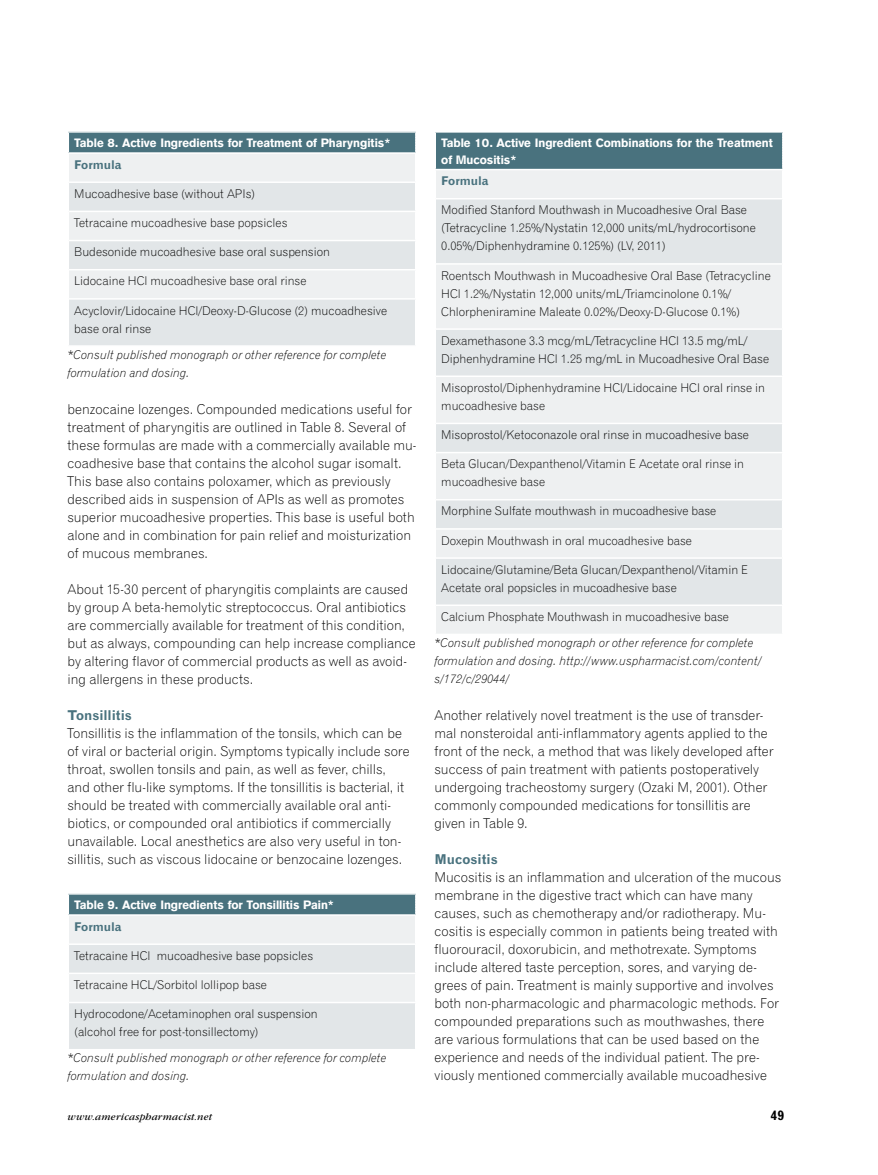
<style>
.page{position:relative;width:878px;height:1175px;background:#fff}
.page>*{position:absolute;margin:0;border:0;box-sizing:border-box;transform-origin:0 0}
.t1{font:13.5px/18px "Gothic 720 BT Light B";color:#000}
.t2{font:13.5px "Gothic 720 BT Bold B";color:#49727e}
.t3{font:13.5px "Gothic 720 BT Bold B";color:#000}
.t4{font:12px/18px "Gothic 720 BT Light B";color:#000}
.t5{font:12px/18px "Gothic 720 BT Light Italic B";color:#000}
.t6{font:12px/16.5px "Gothic 725 BT Black A";color:#fff}
.t7{font:12px "Gothic 720 BT Bold B";color:#49727e}
.t8{font:italic 10.5px "Garamond";letter-spacing:.025em;color:#000}
</style>
<div class="page">
<div style="left:68px;top:132px;width:348px;height:21px;background:#49727e"></div>
<div style="left:69px;top:154px;width:346px;height:27px;background:#eef0f1"></div>
<svg style="left:69px;top:183px;width:346px;height:162px;background:#e6e9eb"></svg>
<hr style="left:68px;top:131px;width:348px;height:2px;background:#fff">
<hr style="left:69px;top:211px;width:347px;height:1px;background:#fff">
<hr style="left:69px;top:240px;width:347px;height:1px;background:#fff">
<hr style="left:69px;top:269px;width:347px;height:1px;background:#fff">
<hr style="left:69px;top:298px;width:347px;height:1px;background:#fff">
<svg style="left:415px;top:133px;width:1px;height:19px"></svg>
<hr style="left:68px;top:152px;width:348px;height:2px;background:#fff">
<svg style="left:68px;top:133px;width:1px;height:20px"></svg>
<svg style="left:68px;top:894px;width:348px;height:155px;background:#d4dcde"></svg>
<hr style="left:68px;top:1002px;width:1px;height:46px;background:#fff">
<div style="left:435px;top:132px;width:347px;height:38px;background:#49727e"></div>
<div style="left:436px;top:170px;width:346px;height:463px;background:#eef0f1"></div>
<svg style="left:436px;top:199px;width:346px;height:405px;background:#e7eaec"></svg>
<hr style="left:434px;top:131px;width:349px;height:2px;background:#fff">
<hr style="left:434px;top:133px;width:2px;height:36px;background:#fff">
<hr style="left:436px;top:198px;width:347px;height:1px;background:#fff">
<hr style="left:436px;top:263px;width:347px;height:2px;background:#fff">
<hr style="left:436px;top:328px;width:347px;height:2px;background:#fff">
<hr style="left:436px;top:375px;width:347px;height:2px;background:#fff">
<hr style="left:436px;top:422px;width:347px;height:2px;background:#fff">
<hr style="left:436px;top:452px;width:347px;height:1px;background:#fff">
<hr style="left:436px;top:499px;width:347px;height:1px;background:#fff">
<hr style="left:436px;top:528px;width:347px;height:1px;background:#fff">
<hr style="left:436px;top:557px;width:347px;height:2px;background:#fff">
<hr style="left:436px;top:604px;width:347px;height:2px;background:#fff">
<svg style="left:782px;top:133px;width:1px;height:36px"></svg>
<hr style="left:434px;top:169px;width:349px;height:1px;background:#fff">
<p class="t6" style="left:74px;top:134px;width:317px">Table 8. Active Ingredients for Treatment of Pharyngitis*</p>
<p class="t7" style="left:74px;top:157px;width:49px">Formula</p>
<p class="t4" style="left:74px;top:184px;width:182px">Mucoadhesive base (without APIs)</p>
<p class="t4" style="left:74px;top:214px;width:215px">Tetracaine mucoadhesive base popsicles</p>
<p class="t4" style="left:74px;top:243px;width:257px">Budesonide mucoadhesive base oral suspension</p>
<p class="t4" style="left:74px;top:272px;width:234px">Lidocaine HCl mucoadhesive base oral rinse</p>
<p class="t4" style="left:74px;top:301px;width:314px">Acyclovir/Lidocaine HCl/Deoxy-D-Glucose (2) mucoadhesive base oral rinse</p>
<p class="t5" style="left:67px;top:345px;width:320px">*Consult published monograph or other reference for complete formulation and dosing.</p>
<p class="t1" style="left:68px;top:400px;width:350px">benzocaine lozenges. Compounded medications useful for treatment of pharyngitis are outlined in Table 8. Several of these formulas are made with a commercially available mu&shy;coadhesive base that contains the alcohol sugar isomalt.<br>This base also contains poloxamer, which as previously described aids in suspension of APIs as well as promotes superior mucoadhesive properties. This base is useful both alone and in combination for pain relief and moisturization of mucous membranes.</p>
<p class="t1" style="left:68px;top:580px;width:350px">About 15-30 percent of pharyngitis complaints are caused by group A beta-hemolytic streptococcus. Oral antibiotics are commercially available for treatment of this condition, but as always, compounding can help increase compliance by altering flavor of commercial products as well as avoid&shy;ing allergens in these products.</p>
<p class="t2" style="left:68px;top:707px;width:66px">Tonsillitis</p>
<p class="t1" style="left:68px;top:724px;width:343px">Tonsillitis is the inflammation of the tonsils, which can be of viral or bacterial origin. Symptoms typically include sore throat, swollen tonsils and pain, as well as fever, chills, and other flu-like symptoms. If the tonsillitis is bacterial, it should be treated with commercially available oral anti&shy;biotics, or compounded oral antibiotics if commercially unavailable. Local anesthetics are also very useful in ton&shy;sillitis, such as viscous lidocaine or benzocaine lozenges.</p>
<p class="t6" style="left:74px;top:896px;width:261px">Table 9. Active Ingredients for Tonsillitis Pain*</p>
<p class="t7" style="left:74px;top:919px;width:49px">Formula</p>
<p class="t4" style="left:74px;top:946px;width:240px">Tetracaine HCl mucoadhesive base popsicles</p>
<p class="t4" style="left:74px;top:975px;width:194px">Tetracaine HCL/Sorbitol lollipop base</p>
<p class="t4" style="left:74px;top:1004px;width:245px">Hydrocodone/Acetaminophen oral suspension (alcohol free for post-tonsillectomy)</p>
<p class="t5" style="left:67px;top:1049px;width:320px">*Consult published monograph or other reference for complete formulation and dosing.</p>
<p class="t6" style="left:441px;top:134px;width:333px">Table 10. Active Ingredient Combinations for the Treatment of Mucositis*</p>
<p class="t7" style="left:441px;top:174px;width:49px">Formula</p>
<p class="t4" style="left:441px;top:201px;width:316px">Modified Stanford Mouthwash in Mucoadhesive Oral Base (Tetracycline 1.25%/Nystatin 12,000 units/mL/hydrocortisone<br>0.05%/Diphenhydramine 0.125%) (LV, 2011)</p>
<p class="t4" style="left:441px;top:266px;width:331px">Roentsch Mouthwash in Mucoadhesive Oral Base (Tetracycline<br>HCl 1.2%/Nystatin 12,000 units/mL/Triamcinolone 0.1%/<br>Chlorpheniramine Maleate 0.02%/Deoxy-D-Glucose 0.1%)</p>
<p class="t4" style="left:441px;top:331px;width:329px">Dexamethasone 3.3 mcg/mL/Tetracycline HCl 13.5 mg/mL/<br>Diphenhydramine HCl 1.25 mg/mL in Mucoadhesive Oral Base</p>
<p class="t4" style="left:441px;top:378px;width:325px">Misoprostol/Diphenhydramine HCl/Lidocaine HCl oral rinse in mucoadhesive base</p>
<p class="t4" style="left:441px;top:426px;width:309px">Misoprostol/Ketoconazole oral rinse in mucoadhesive base</p>
<p class="t4" style="left:441px;top:455px;width:304px">Beta Glucan/Dexpanthenol/Vitamin E Acetate oral rinse in mucoadhesive base</p>
<p class="t4" style="left:441px;top:502px;width:277px">Morphine Sulfate mouthwash in mucoadhesive base</p>
<p class="t4" style="left:441px;top:531px;width:252px">Doxepin Mouthwash in oral mucoadhesive base</p>
<p class="t4" style="left:441px;top:560px;width:308px">Lidocaine/Glutamine/Beta Glucan/Dexpanthenol/Vitamin E<br>Acetate oral popsicles in mucoadhesive base</p>
<p class="t4" style="left:441px;top:607px;width:289px">Calcium Phosphate Mouthwash in mucoadhesive base</p>
<p class="t5" style="left:434px;top:634px;width:329px">*Consult published monograph or other reference for complete formulation and dosing. http://www.uspharmacist.com/content/ s/172/c/29044/</p>
<p class="t1" style="left:434px;top:706px;width:340px">Another relatively novel treatment is the use of transder&shy;mal nonsteroidal anti-inflammatory agents applied to the front of the neck, a method that was likely developed after success of pain treatment with patients postoperatively undergoing tracheostomy surgery (Ozaki M, 2001). Other commonly compounded medications for tonsillitis are given in Table 9.</p>
<p class="t2" style="left:434px;top:851px;width:65px">Mucositis</p>
<p class="t1" style="left:434px;top:868px;width:348px">Mucositis is an inflammation and ulceration of the mucous membrane in the digestive tract which can have many causes, such as chemotherapy and/or radiotherapy. Mu&shy;cositis is especially common in patients being treated with fluorouracil, doxorubicin, and methotrexate. Symptoms include altered taste perception, sores, and varying de&shy;grees of pain. Treatment is mainly supportive and involves both non-pharmacologic and pharmacologic methods. For compounded preparations such as mouthwashes, there are various formulations that can be used based on the experience and needs of the individual patient. The pre&shy;viously mentioned commercially available mucoadhesive</p>
<p class="t8" style="left:68px;top:1111px;width:146px">www.americaspharmacist.net</p>
<p class="t3" style="left:770px;top:1107px;width:15px">49</p>
</div>
